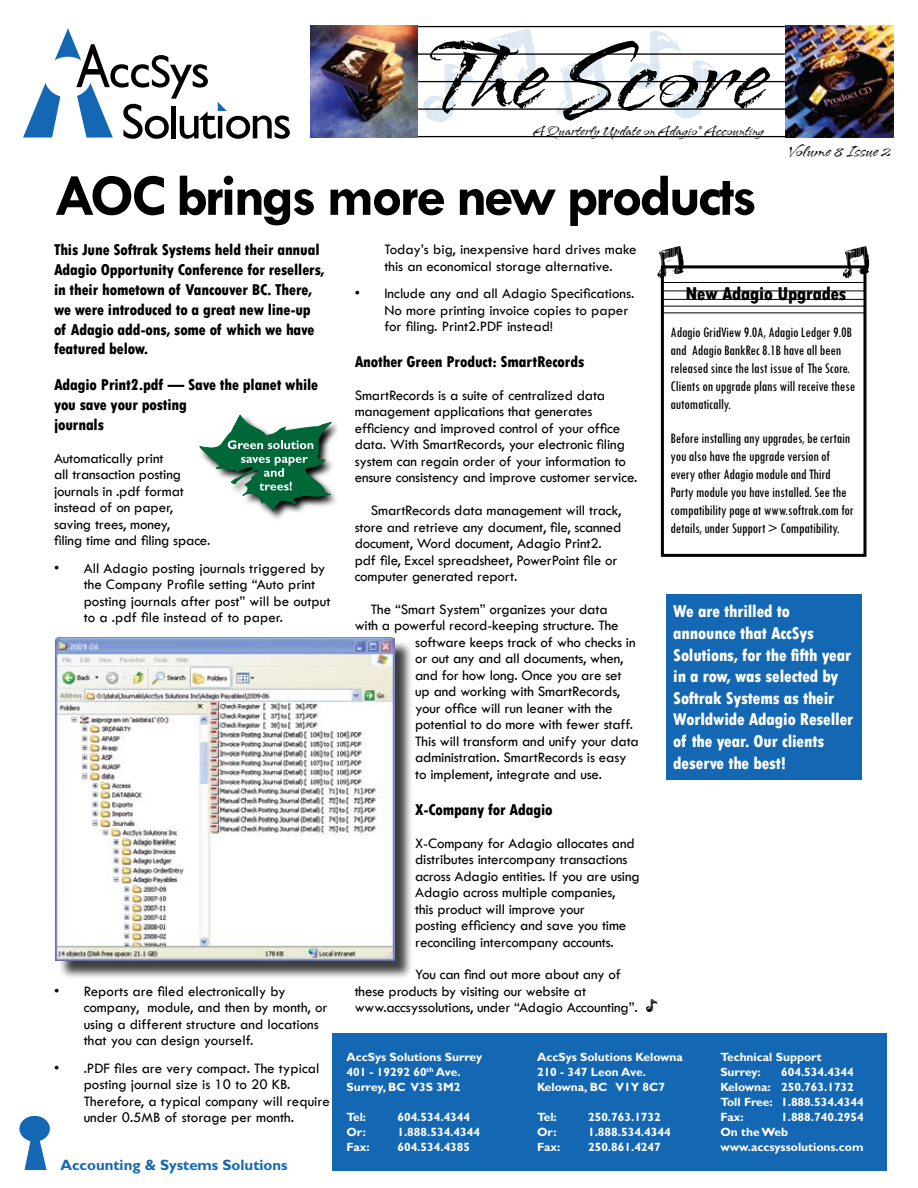
<style>
.page{position:relative;width:918px;height:1188px;background:#fff}
.page>*{position:absolute;margin:0;border:0;box-sizing:border-box;transform-origin:0 0}
.t1{font:111.15px "Arid ITCTT";color:#000}
.t2{font:700 60px "Tw Cen";letter-spacing:-.05em;color:#000}
.t3{font:800 condensed 19.5px "Tw Cen";letter-spacing:-.01em;color:#000}
.t4{font:800 condensed 18px/21.6px "Tw Cen";letter-spacing:-.01em;color:#fff}
.t5{font:18px "Arid ITCTT";color:#000}
.t6{font:800 condensed 16.5px/19.8px "Tw Cen";letter-spacing:-.01em;color:#000}
.t7{font:15.6px "Arid ITCTT";color:#000}
.t8{font:15px/16.5px "Tw Cen";letter-spacing:-.01em;color:#000}
.t9{font:condensed 15px/18px "Tw Cen";letter-spacing:-.01em;color:#000}
.t10{font:700 15px "Gill Sans";color:#1468b3}
.t11{font:700 12px/15px "Gill Sans";color:#fff}
</style>
<div class="page">
<svg style="left:486px;top:29px;width:50px;height:60px"></svg>
<svg style="left:557px;top:57px;width:49px;height:60px"></svg>
<svg style="left:629px;top:31px;width:96px;height:88px"></svg>
<svg style="left:423px;top:64px;width:54px;height:58px"></svg>
<hr style="left:316px;top:26px;width:546px;height:1px;background:#000">
<hr style="left:316px;top:136px;width:546px;height:1px;background:#000">
<hr style="left:316px;top:108px;width:546px;height:2px;background:#000">
<hr style="left:316px;top:81px;width:546px;height:1px;background:#000">
<hr style="left:316px;top:53px;width:546px;height:2px;background:#000">
<img style="left:310px;top:25px;width:108px;height:112px">
<img style="left:786px;top:25px;width:107px;height:112px">
<svg style="left:23px;top:28px;width:267px;height:111px"></svg>
<svg style="left:19px;top:1115px;width:31px;height:56px"></svg>
<div style="left:332px;top:1033px;width:555px;height:138px;background:#1468b3"></div>
<div style="left:661px;top:265px;width:205px;height:292px;border:3px solid #000"></div>
<svg style="left:657px;top:246px;width:27px;height:32px"></svg>
<svg style="left:843px;top:246px;width:26px;height:32px"></svg>
<hr style="left:663px;top:282px;width:201px;height:1px;background:#000">
<hr style="left:663px;top:299px;width:201px;height:1px;background:#000">
<hr style="left:663px;top:291px;width:201px;height:1px;background:#000">
<hr style="left:663px;top:306px;width:201px;height:1px;background:#000">
<hr style="left:663px;top:313px;width:201px;height:1px;background:#000">
<div style="left:667px;top:594px;width:195px;height:186px;background:#1468b3"></div>
<div style="left:58px;top:640px;width:356px;height:340px;background:#000;opacity:.75"></div>
<img style="left:55px;top:638px;width:340px;height:323px">
<img style="left:334px;top:424px;width:4px;height:12px">
<svg style="left:200px;top:414px;width:134px;height:105px"></svg>
<svg style="left:646px;top:999px;width:12px;height:13px"></svg>
<h1 class="t1" style="left:431px;top:17px;width:338px">The Score</h1>
<p class="t7" style="left:534px;top:122px;width:232px">A Quarterly Update on Adagio® Accounting</p>
<h2 class="t2" style="left:54px;top:160px;width:705px">AOC brings more new products</h2>
<p class="t5" style="left:789px;top:141px;width:104px">Volume 8 Issue 2</p>
<p class="t6" style="left:54px;top:240px;width:272px">This June Softrak Systems held their annual Adagio Opportunity Conference for resellers, in their hometown of Vancouver BC. There, we were introduced to a great new line-up of Adagio add-ons, some of which we have featured below.</p>
<p class="t6" style="left:54px;top:375px;width:266px">Adagio Print2.pdf — Save the planet while you save your posting<br>journals</p>
<p class="t8" style="left:54px;top:450px;width:158px">Automatically print<br>all transaction posting journals in .pdf format instead of on paper, saving trees, money,<br>filing time and filing space.</p>
<p class="t8" style="left:84px;top:560px;width:248px;text-indent:-30px">• All Adagio posting journals triggered by the Company Profile setting “Auto print posting journals after post” will be output to a .pdf file instead of to paper.</p>
<p class="t8" style="left:84px;top:983px;width:245px;text-indent:-30px">• Reports are filed electronically by company, module, and then by month, or using a different structure and locations that you can design yourself.</p>
<p class="t8" style="left:84px;top:1060px;width:248px;text-indent:-30px">• .PDF files are very compact. The typical posting journal size is 10 to 20 KB.<br>Therefore, a typical company will require under 0.5MB of storage per month.</p>
<p class="t10" style="left:60px;top:1156px;width:229px">Accounting &amp; Systems Solutions</p>
<p class="t8" style="left:384px;top:241px;width:254px">Today’s big, inexpensive hard drives make this an economical storage alternative.</p>
<p class="t8" style="left:384px;top:285px;width:251px;text-indent:-30px">• Include any and all Adagio Specifications.<br>No more printing invoice copies to paper for filing. Print2.PDF instead!</p>
<p class="t6" style="left:355px;top:352px;width:231px">Another Green Product: SmartRecords</p>
<p class="t8" style="left:355px;top:387px;width:284px">SmartRecords is a suite of centralized data management applications that generates efficiency and improved control of your office data. With SmartRecords, your electronic filing system can regain order of your information to ensure consistency and improve customer service.</p>
<p class="t8" style="left:355px;top:502px;width:268px;text-indent:16px">SmartRecords data management will track, store and retrieve any document, file, scanned document, Word document, Adagio Print2. pdf file, Excel spreadsheet, PowerPoint file or computer generated report.</p>
<p class="t8" style="left:371px;top:601px;width:238px">The “Smart System” organizes your data</p>
<p class="t8" style="left:355px;top:617px;width:266px">with a powerful record-keeping structure. The</p>
<p class="t8" style="left:415px;top:634px;width:222px">software keeps track of who checks in</p>
<p class="t8" style="left:415px;top:650px;width:210px">or out any and all documents, when,</p>
<p class="t8" style="left:415px;top:667px;width:208px">and for how long. Once you are set</p>
<p class="t8" style="left:415px;top:683px;width:207px">up and working with SmartRecords,</p>
<p class="t8" style="left:415px;top:700px;width:199px">your office will run leaner with the</p>
<p class="t8" style="left:415px;top:716px;width:219px">potential to do more with fewer staff.</p>
<p class="t8" style="left:415px;top:733px;width:225px">This will transform and unify your data</p>
<p class="t8" style="left:415px;top:749px;width:213px">administration. SmartRecords is easy</p>
<p class="t8" style="left:415px;top:766px;width:188px">to implement, integrate and use.</p>
<p class="t6" style="left:415px;top:800px;width:139px">X-Company for Adagio</p>
<p class="t8" style="left:415px;top:835px;width:226px">X-Company for Adagio allocates and distributes intercompany transactions across Adagio entities. If you are using Adagio across multiple companies,<br>this product will improve your<br>posting efficiency and save you time reconciling intercompany accounts.</p>
<p class="t8" style="left:355px;top:966px;width:284px;text-indent:60px">You can find out more about any of these products by visiting our website at www.accsyssolutions, under “Adagio Accounting”.</p>
<h3 class="t3" style="left:685px;top:282px;width:162px">New Adagio Upgrades</h3>
<p class="t9" style="left:671px;top:323px;width:186px">Adagio GridView 9.0A, Adagio Ledger 9.0B and Adagio BankRec 8.1B have all been released since the last issue of The Score.<br>Clients on upgrade plans will receive these automatically.</p>
<p class="t9" style="left:671px;top:429px;width:185px">Before installing any upgrades, be certain you also have the upgrade version of every other Adagio module and Third Party module you have installed. See the compatibility page at www.softrak.com for details, under Support &gt; Compatibility.</p>
<p class="t4" style="left:673px;top:601px;width:182px">We are thrilled to announce that AccSys<br>Solutions, for the fifth year in a row, was selected by<br>Softrak Systems as their<br>Worldwide Adagio Reseller of the year. Our clients deserve the best!</p>
<p class="t11" style="left:346px;top:1049px;width:137px">AccSys Solutions Surrey<br>401 - 19292 60<sup>th</sup> Ave.<br>Surrey, BC V3S 3M2</p>
<p class="t11" style="left:346px;top:1109px;width:21px">Tel:</p>
<p class="t11" style="left:397px;top:1109px;width:74px">604.534.4344</p>
<p class="t11" style="left:346px;top:1124px;width:21px">Or:</p>
<p class="t11" style="left:397px;top:1124px;width:84px">1.888.534.4344</p>
<p class="t11" style="left:346px;top:1139px;width:25px">Fax:</p>
<p class="t11" style="left:397px;top:1139px;width:74px">604.534.4385</p>
<p class="t11" style="left:537px;top:1049px;width:147px">AccSys Solutions Kelowna<br>210 - 347 Leon Ave.<br>Kelowna, BC V1Y 8C7</p>
<p class="t11" style="left:537px;top:1109px;width:21px">Tel:</p>
<p class="t11" style="left:588px;top:1109px;width:74px">250.763.1732</p>
<p class="t11" style="left:537px;top:1124px;width:21px">Or:</p>
<p class="t11" style="left:588px;top:1124px;width:84px">1.888.534.4344</p>
<p class="t11" style="left:537px;top:1139px;width:25px">Fax:</p>
<p class="t11" style="left:588px;top:1139px;width:74px">250.861.4247</p>
<p class="t11" style="left:720px;top:1049px;width:103px">Technical Support<br>Surrey:</p>
<p class="t11" style="left:720px;top:1064px;width:145px;text-indent:61px">604.534.4344<br>Kelowna: 250.763.1732<br>Toll Free: 1.888.534.4344<br>Fax:</p>
<p class="t11" style="left:720px;top:1109px;width:145px;text-indent:61px">1.888.740.2954<br>On the Web www.accsyssolutions.com</p>
</div>
